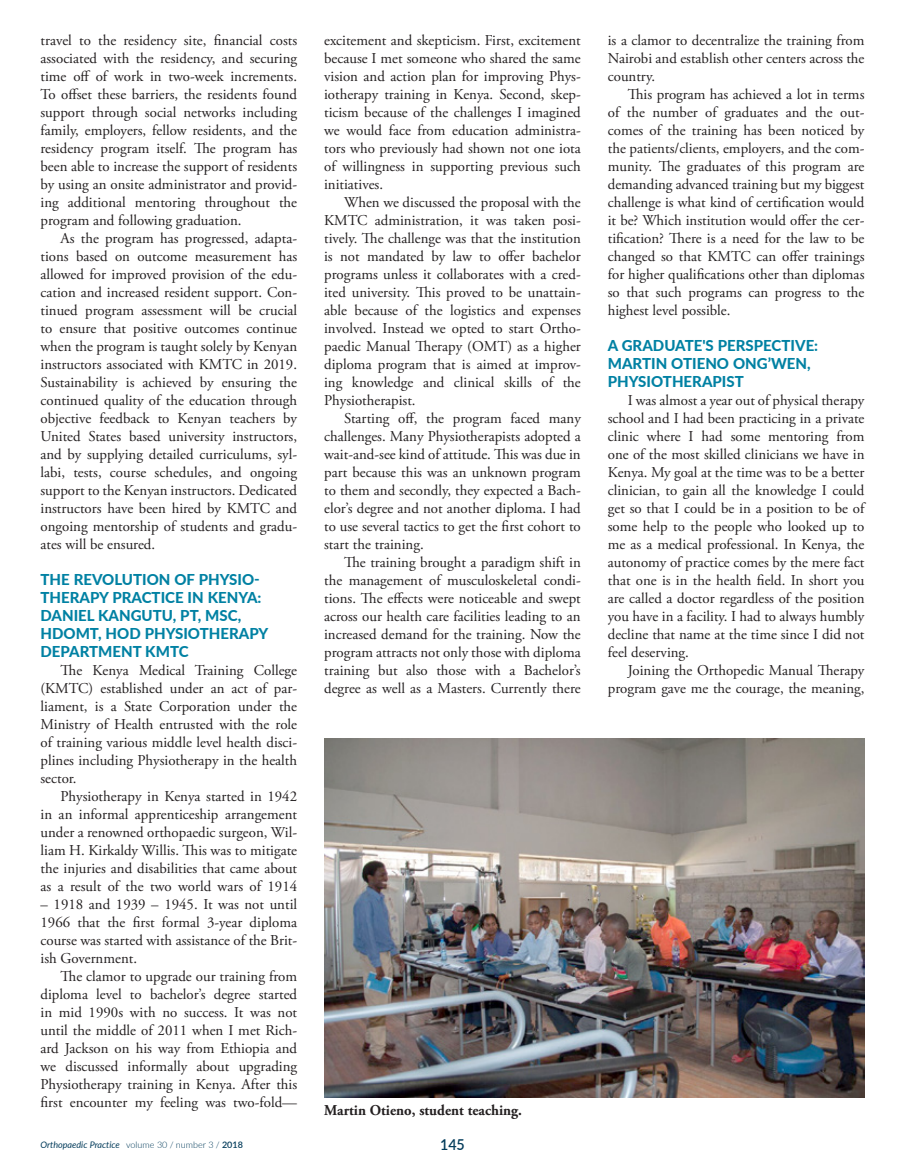
<style>
.page{position:relative;width:905px;height:1175px;background:#fff}
.page>*{position:absolute;margin:0;border:0;box-sizing:border-box;transform-origin:0 0}
.BodyCopy{font:15px/18px "Adobe Garamond Pro";color:#231f20;text-align:justify}
.Subhead{font:800 15px/18px "Lato";color:#0081a3}
.FigureCutlines{font:700 15px "Adobe Garamond Pro";color:#231f20}
.t1{font:600 15px "Lato";color:#023b5a;scale:.95 1}
.t2{font:italic 9px "Lato";color:#023b5a}
.s1{font-weight:300;font-style:normal}
.s2{font-weight:600;font-style:normal}
</style>
<div class="page">
<img style="left:324px;top:739px;width:540px;height:358px">
<p class="BodyCopy" style="left:40px;top:31px;width:258px">travel to the residency site, financial costs associated with the residency, and securing time off of work in two-week increments.<br>To offset these barriers, the residents found support through social networks including family, employers, fellow residents, and the residency program itself. The program has been able to increase the support of residents by using an onsite administrator and provid&shy;ing additional mentoring throughout the program and following graduation.</p>
<p class="BodyCopy" style="left:40px;top:229px;width:258px;text-indent:20px">As the program has progressed, adapta&shy;tions based on outcome measurement has allowed for improved provision of the edu&shy;cation and increased resident support. Con&shy;tinued program assessment will be crucial to ensure that positive outcomes continue when the program is taught solely by Kenyan instructors associated with KMTC in 2019.<br>Sustainability is achieved by ensuring the continued quality of the education through objective feedback to Kenyan teachers by United States based university instructors, and by supplying detailed curriculums, syl&shy;labi, tests, course schedules, and ongoing support to the Kenyan instructors. Dedicated instructors have been hired by KMTC and ongoing mentorship of students and gradu&shy;ates will be ensured.</p>
<p class="Subhead" style="left:40px;top:570px;width:222px">THE REVOLUTION OF PHYSIO-<br>THERAPY PRACTICE IN KENYA:</p>
<p class="Subhead" style="left:40px;top:606px;width:229px">DANIEL KANGUTU, PT, MSC,<br>HDOMT, HOD PHYSIOTHERAPY<br>DEPARTMENT KMTC</p>
<p class="BodyCopy" style="left:40px;top:661px;width:258px;text-indent:20px">The Kenya Medical Training College (KMTC) established under an act of par&shy;liament, is a State Corporation under the Ministry of Health entrusted with the role of training various middle level health disci&shy;plines including Physiotherapy in the health sector.</p>
<p class="BodyCopy" style="left:40px;top:787px;width:258px;text-indent:20px">Physiotherapy in Kenya started in 1942 in an informal apprenticeship arrangement under a renowned orthopaedic surgeon, Wil&shy;liam H. Kirkaldy Willis. This was to mitigate the injuries and disabilities that came about as a result of the two world wars of 1914</p>
<p class="BodyCopy" style="left:40px;top:895px;width:258px">– 1918 and 1939 – 1945. It was not until 1966 that the first formal 3-year diploma course was started with assistance of the Brit&shy;ish Government.</p>
<p class="BodyCopy" style="left:40px;top:967px;width:258px;text-indent:20px">The clamor to upgrade our training from diploma level to bachelor’s degree started in mid 1990s with no success. It was not until the middle of 2011 when I met Rich&shy;ard Jackson on his way from Ethiopia and we discussed informally about upgrading Physiotherapy training in Kenya. After this first encounter my feeling was two-fold—</p>
<p class="BodyCopy" style="left:324px;top:31px;width:258px">excitement and skepticism. First, excitement because I met someone who shared the same vision and action plan for improving Phys&shy;iotherapy training in Kenya. Second, skep&shy;ticism because of the challenges I imagined we would face from education administra&shy;tors who previously had shown not one iota of willingness in supporting previous such initiatives.</p>
<p class="BodyCopy" style="left:324px;top:193px;width:258px;text-indent:20px">When we discussed the proposal with the KMTC administration, it was taken posi&shy;tively. The challenge was that the institution is not mandated by law to offer bachelor programs unless it collaborates with a cred&shy;ited university. This proved to be unattain&shy;able because of the logistics and expenses involved. Instead we opted to start Ortho&shy;paedic Manual Therapy (OMT) as a higher diploma program that is aimed at improv&shy;ing knowledge and clinical skills of the Physiotherapist.</p>
<p class="BodyCopy" style="left:324px;top:409px;width:258px;text-indent:20px">Starting off, the program faced many challenges. Many Physiotherapists adopted a wait-and-see kind of attitude. This was due in part because this was an unknown program to them and secondly, they expected a Bach&shy;elor’s degree and not another diploma. I had to use several tactics to get the first cohort to start the training.</p>
<p class="BodyCopy" style="left:324px;top:553px;width:258px;text-indent:20px">The training brought a paradigm shift in the management of musculoskeletal condi&shy;tions. The effects were noticeable and swept across our health care facilities leading to an increased demand for the training. Now the program attracts not only those with diploma training but also those with a Bachelor’s degree as well as a Masters. Currently there</p>
<p class="FigureCutlines" style="left:324px;top:1101px;width:199px">Martin Otieno, student teaching.</p>
<p class="t2" style="left:40px;top:1138px;width:204px">Orthopaedic Practice <span class="s1">volume 30 / number 3 /</span> <span class="s2">2018</span></p>
<p class="t1" style="left:440px;top:1133px;width:28px">145</p>
<p class="BodyCopy" style="left:608px;top:31px;width:258px">is a clamor to decentralize the training from Nairobi and establish other centers across the country.</p>
<p class="BodyCopy" style="left:608px;top:85px;width:258px;text-indent:20px">This program has achieved a lot in terms of the number of graduates and the out&shy;comes of the training has been noticed by the patients/clients, employers, and the com&shy;munity. The graduates of this program are demanding advanced training but my biggest challenge is what kind of certification would it be? Which institution would offer the cer&shy;tification? There is a need for the law to be changed so that KMTC can offer trainings for higher qualifications other than diplomas so that such programs can progress to the highest level possible.</p>
<p class="Subhead" style="left:608px;top:336px;width:212px">A GRADUATE'S PERSPECTIVE:<br>MARTIN OTIENO ONG’WEN,<br>PHYSIOTHERAPIST</p>
<p class="BodyCopy" style="left:608px;top:391px;width:258px;text-indent:20px">I was almost a year out of physical therapy school and I had been practicing in a private clinic where I had some mentoring from one of the most skilled clinicians we have in Kenya. My goal at the time was to be a better clinician, to gain all the knowledge I could get so that I could be in a position to be of some help to the people who looked up to me as a medical professional. In Kenya, the autonomy of practice comes by the mere fact that one is in the health field. In short you are called a doctor regardless of the position you have in a facility. I had to always humbly decline that name at the time since I did not feel deserving.</p>
<p class="BodyCopy" style="left:608px;top:661px;width:258px;text-align:right">Joining the Orthopedic Manual Therapy program gave me the courage, the meaning,</p>
</div>
